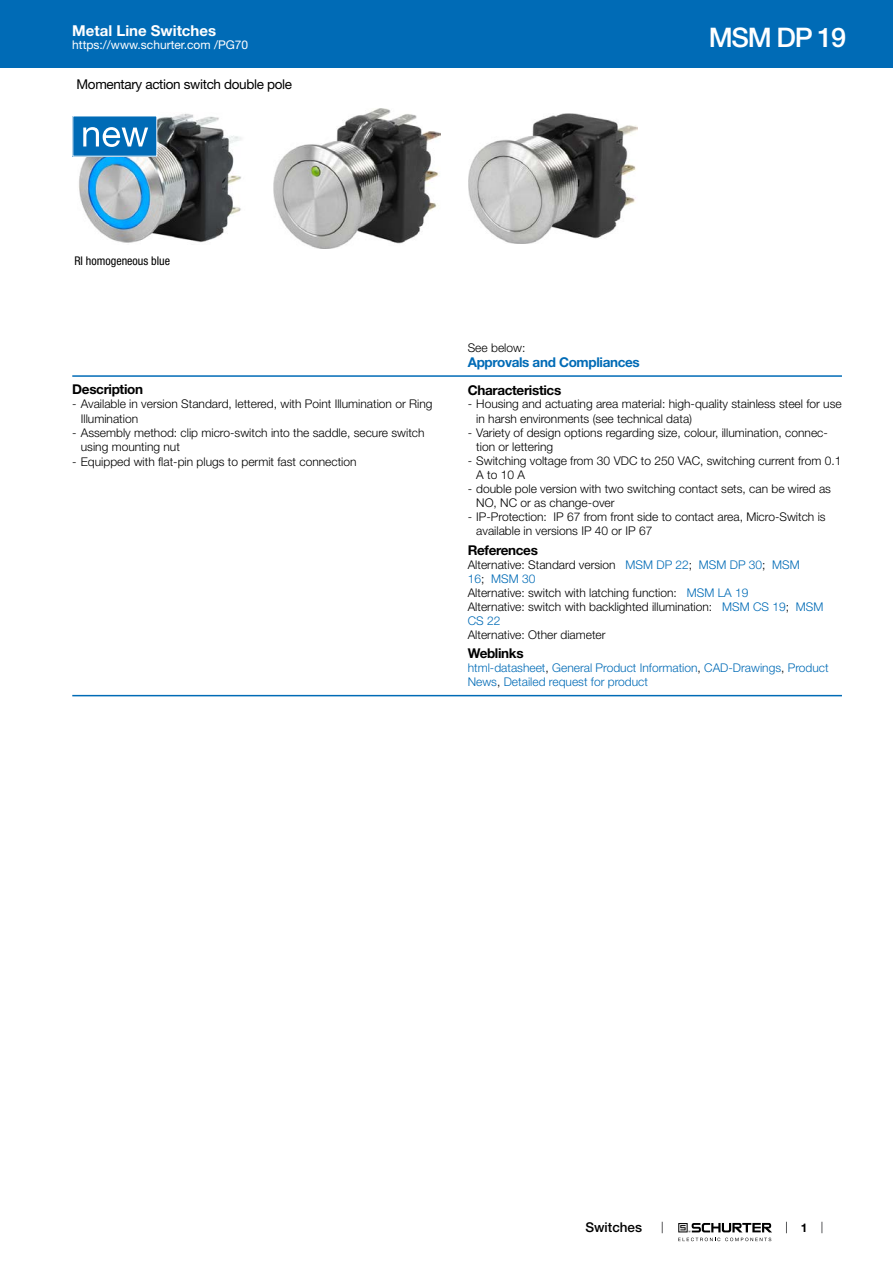
<style>
.page{position:relative;width:893px;height:1263px;background:#fff}
.page>*{position:absolute;margin:0;border:0;box-sizing:border-box;transform-origin:0 0}
.t1{font:500 27px "Helvetica Neue LT";letter-spacing:-.05em;color:#fff}
.t2{font:700 15px "Helvetica Neue LT";color:#fff}
.t3{font:700 13.5px "Helvetica Neue LT";letter-spacing:-.025em;color:#000}
.t4{font:13.5px "Helvetica Neue LT";letter-spacing:-.025em;color:#000}
.t5{font:700 13.5px "Helvetica Neue LT";letter-spacing:-.025em;color:#006bb6}
.t6{font:500 13.5px "Helvetica Neue LT";color:#000}
.t7{font:300 12px/14.4px "Helvetica Neue LT";color:#000}
.t8{font:300 12px/14.4px "Helvetica Neue LT";color:#006bb6}
.t9{font:12px "Helvetica Neue LT";color:#fff}
.t10{font:condensed 12px "Helvetica Neue LT";color:#000}
.t11{font:700 12px "Helvetica Neue LT";color:#000}
.s1{color:#006bb6}
.s2{color:#000}
</style>
<div class="page">
<svg style="left:678px;top:1223px;width:94px;height:18px"></svg>
<div style="left:0;top:0;width:893px;height:68px;background:#006bb6"></div>
<img style="left:79px;top:113px;width:162px;height:130px">
<img style="left:274px;top:108px;width:167px;height:141px">
<img style="left:468px;top:113px;width:169px;height:131px">
<div style="left:73px;top:116px;width:84px;height:40px;background:#006bb6"></div>
<div style="left:72px;top:115px;width:85px;height:42px;border:1px solid #fff"></div>
<svg style="left:83px;top:127px;width:65px;height:20px"></svg>
<hr style="left:72px;top:375px;width:770px;height:2px;background:#006bb6">
<hr style="left:72px;top:695px;width:770px;height:1px;background:#006bb6">
<p class="t2" style="left:72px;top:21px;width:145px">Metal Line Switches</p>
<p class="t9" style="left:72px;top:38px;width:178px">https://www.schurter.com /PG70</p>
<p class="t4" style="left:77px;top:76px;width:217px">Momentary action switch double pole</p>
<h1 class="t1" style="left:709px;top:21px;width:139px">MSM DP 19</h1>
<p class="t10" style="left:74px;top:253px;width:97px">RI homogeneous blue</p>
<p class="t3" style="left:72px;top:381px;width:72px">Description</p>
<p class="t7" style="left:81px;top:396px;width:353px;text-indent:-9px">- Available in version Standard, lettered, with Point Illumination or Ring<br>Illumination</p>
<p class="t7" style="left:81px;top:425px;width:345px;text-indent:-9px">- Assembly method: clip micro-switch into the saddle, secure switch using mounting nut</p>
<p class="t7" style="left:72px;top:454px;width:286px">- Equipped with flat-pin plugs to permit fast connection</p>
<p class="t7" style="left:468px;top:340px;width:59px">See below:</p>
<p class="t5" style="left:468px;top:353px;width:174px">Approvals and Compliances</p>
<p class="t3" style="left:468px;top:381px;width:95px">Characteristics</p>
<p class="t7" style="left:476px;top:397px;width:367px;text-indent:-9px">- Housing and actuating area material: high-quality stainless steel for use in harsh environments (see technical data)</p>
<p class="t7" style="left:476px;top:425px;width:353px;text-indent:-9px">- Variety of design options regarding size, colour, illumination, connec&shy;tion or lettering</p>
<p class="t7" style="left:476px;top:453px;width:367px;text-indent:-9px">- Switching voltage from 30 VDC to 250 VAC, switching current from 0.1<br>A to 10 A</p>
<p class="t7" style="left:476px;top:481px;width:356px;text-indent:-9px">- double pole version with two switching contact sets, can be wired as<br>NO, NC or as change-over</p>
<p class="t7" style="left:476px;top:509px;width:351px;text-indent:-9px">- IP-Protection: IP 67 from front side to contact area, Micro-Switch is available in versions IP 40 or IP 67</p>
<p class="t3" style="left:468px;top:542px;width:72px">References</p>
<p class="t7" style="left:468px;top:557px;width:357px">Alternative: Standard version <span class="s1">MSM DP 22</span>; <span class="s1">MSM DP 30</span>; <span class="s1">MSM<br>16</span>; <span class="s1">MSM 30<br></span>Alternative: switch with latching function: <span class="s1">MSM LA 19<br></span>Alternative: switch with backlighted illumination: <span class="s1">MSM CS 19</span>; <span class="s1">MSM CS 22</span></p>
<p class="t7" style="left:468px;top:627px;width:139px">Alternative: Other diameter</p>
<p class="t3" style="left:468px;top:645px;width:57px">Weblinks</p>
<p class="t8" style="left:468px;top:660px;width:362px">html-datasheet<span class="s2">,</span> General Product Information<span class="s2">,</span> CAD-Drawings<span class="s2">,</span> Product<br>News<span class="s2">,</span> Detailed request for product</p>
<p class="t6" style="left:585px;top:1219px;width:58px">Switches</p>
<p class="t11" style="left:801px;top:1220px;width:8px">1</p>
</div>
